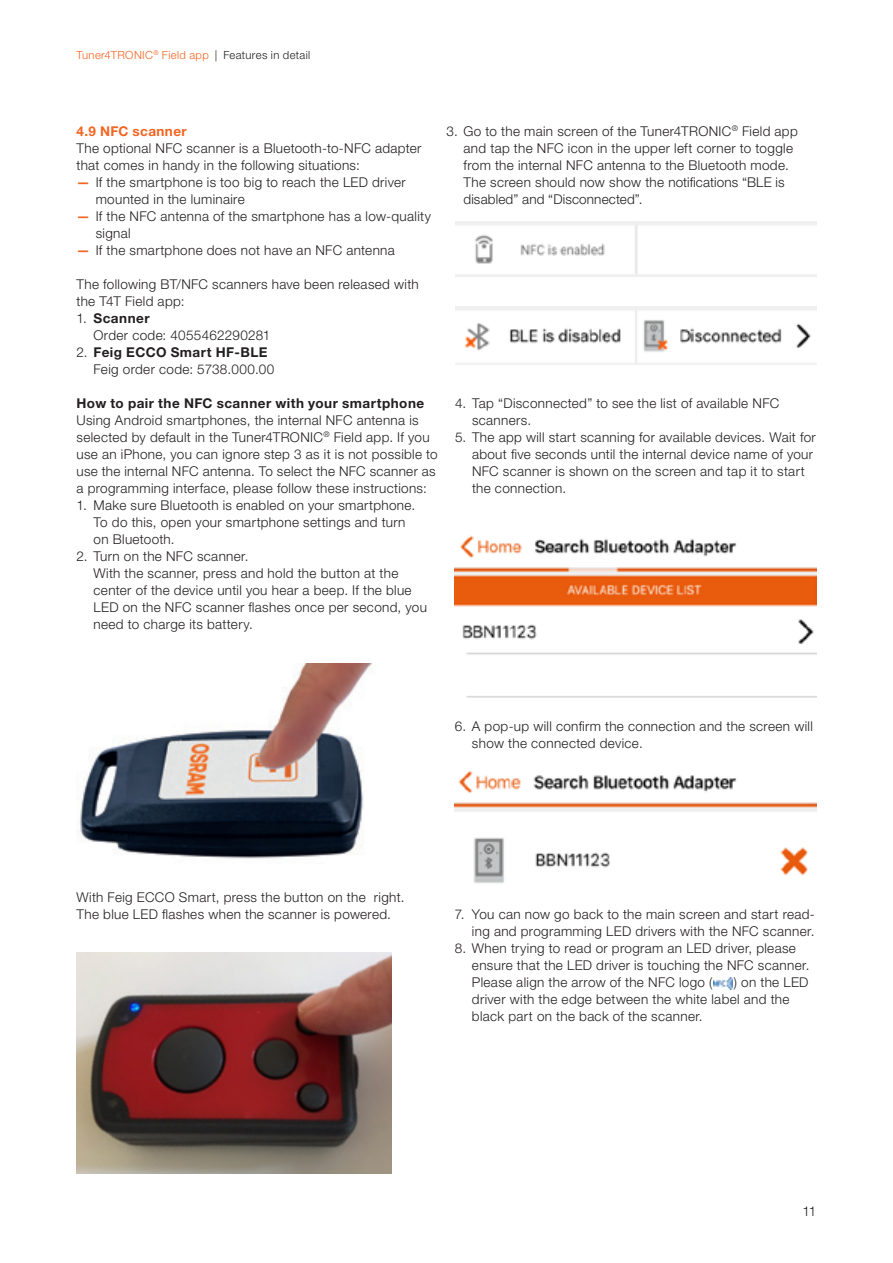
<style>
.page{position:relative;width:893px;height:1263px;background:#fff}
.page>*{position:absolute;margin:0;border:0;box-sizing:border-box;transform-origin:0 0}
.t1{font:300 13.5px/17px "Helvetica Neue LT Pro";letter-spacing:.025em;color:#231f20}
.t2{font:700 13.5px "Helvetica Neue LT Pro";letter-spacing:.035em;color:#231f20}
.t3{font:700 13.5px "Helvetica Neue LT Pro";letter-spacing:.03em;color:#f36421}
.t4{font:300 11.25px "Helvetica Neue LT Pro";letter-spacing:.03em;color:#f36421}
.s1{color:#231f20}
.s2{font-weight:700;color:#f36421}
.s3{font-weight:700}
</style>
<div class="page">
<img style="left:78px;top:663px;width:294px;height:196px">
<img style="left:455px;top:221px;width:361px;height:55px">
<img style="left:455px;top:306px;width:361px;height:59px">
<img style="left:455px;top:535px;width:361px;height:163px">
<img style="left:455px;top:770px;width:361px;height:113px">
<img style="left:714px;top:977px;width:18px;height:12px">
<img style="left:77px;top:952px;width:315px;height:222px">
<p class="t4" style="left:77px;top:48px;width:235px">Tuner4TRONIC<sup>®</sup> Field app <span class="s1">| Features in detail</span></p>
<p class="t3" style="left:77px;top:123px;width:112px">4.9 NFC scanner</p>
<p class="t1" style="left:77px;top:140px;width:346px">The optional NFC scanner is a Bluetooth-to-NFC adapter that comes in handy in the following situations:</p>
<p class="t1" style="left:96px;top:174px;width:312px;text-indent:-19px"><span class="s2">—</span> If the smartphone is too big to reach the LED driver mounted in the luminaire</p>
<p class="t1" style="left:96px;top:208px;width:337px;text-indent:-19px"><span class="s2">—</span> If the NFC antenna of the smartphone has a low-quality signal</p>
<p class="t1" style="left:77px;top:242px;width:320px"><span class="s2">—</span> If the smartphone does not have an NFC antenna</p>
<p class="t1" style="left:77px;top:276px;width:344px">The following BT/NFC scanners have been released with the T4T Field app:</p>
<p class="t1" style="left:94px;top:310px;width:178px;text-indent:-17px">1. <span class="s3">Scanner<br></span>Order code: 4055462290281</p>
<p class="t1" style="left:94px;top:344px;width:182px;text-indent:-17px">2. <span class="s3">Feig ECCO Smart HF-BLE<br></span>Feig order code: 5738.000.00</p>
<p class="t2" style="left:77px;top:395px;width:349px">How to pair the NFC scanner with your smartphone</p>
<p class="t1" style="left:77px;top:412px;width:363px">Using Android smartphones, the internal NFC antenna is selected by default in the Tuner4TRONIC<sup>®</sup> Field app. If you use an iPhone, you can ignore step 3 as it is not possible to use the internal NFC antenna. To select the NFC scanner as a programming interface, please follow these instructions:</p>
<p class="t1" style="left:94px;top:497px;width:323px;text-indent:-17px">1. Make sure Bluetooth is enabled on your smartphone.<br>To do this, open your smartphone settings and turn on Bluetooth.</p>
<p class="t1" style="left:94px;top:548px;width:335px;text-indent:-17px">2. Turn on the NFC scanner.<br>With the scanner, press and hold the button at the center of the device until you hear a beep. If the blue LED on the NFC scanner flashes once per second, you need to charge its battery.</p>
<p class="t1" style="left:463px;top:123px;width:336px;text-indent:-17px">3. Go to the main screen of the Tuner4TRONIC<sup>®</sup> Field app and tap the NFC icon in the upper left corner to toggle from the internal NFC antenna to the Bluetooth mode.<br>The screen should now show the notifications “BLE is disabled” and “Disconnected”.</p>
<p class="t1" style="left:472px;top:395px;width:309px;text-indent:-17px">4. Tap “Disconnected” to see the list of available NFC scanners.</p>
<p class="t1" style="left:472px;top:429px;width:345px;text-indent:-17px">5. The app will start scanning for available devices. Wait for about five seconds until the internal device name of your NFC scanner is shown on the screen and tap it to start the connection.</p>
<p class="t1" style="left:472px;top:718px;width:342px;text-indent:-17px">6. A pop-up will confirm the connection and the screen will show the connected device.</p>
<p class="t1" style="left:77px;top:888px;width:329px">With Feig ECCO Smart, press the button on the right.<br>The blue LED flashes when the scanner is powered.</p>
<p class="t1" style="left:455px;top:905px;width:361px;text-align:right">7. You can now go back to the main screen and start read&shy;ing and programming LED drivers with the NFC scanner.</p>
<p class="t1" style="left:472px;top:939px;width:339px;text-indent:-17px">8. When trying to read or program an LED driver, please ensure that the LED driver is touching the NFC scanner.<br>Please align the arrow of the NFC logo (</p>
<p class="t1" style="left:472px;top:973px;width:338px;text-indent:262px">) on the LED driver with the edge between the white label and the black part on the back of the scanner.</p>
<p class="t1" style="left:803px;top:1203px;width:15px">11</p>
</div>
